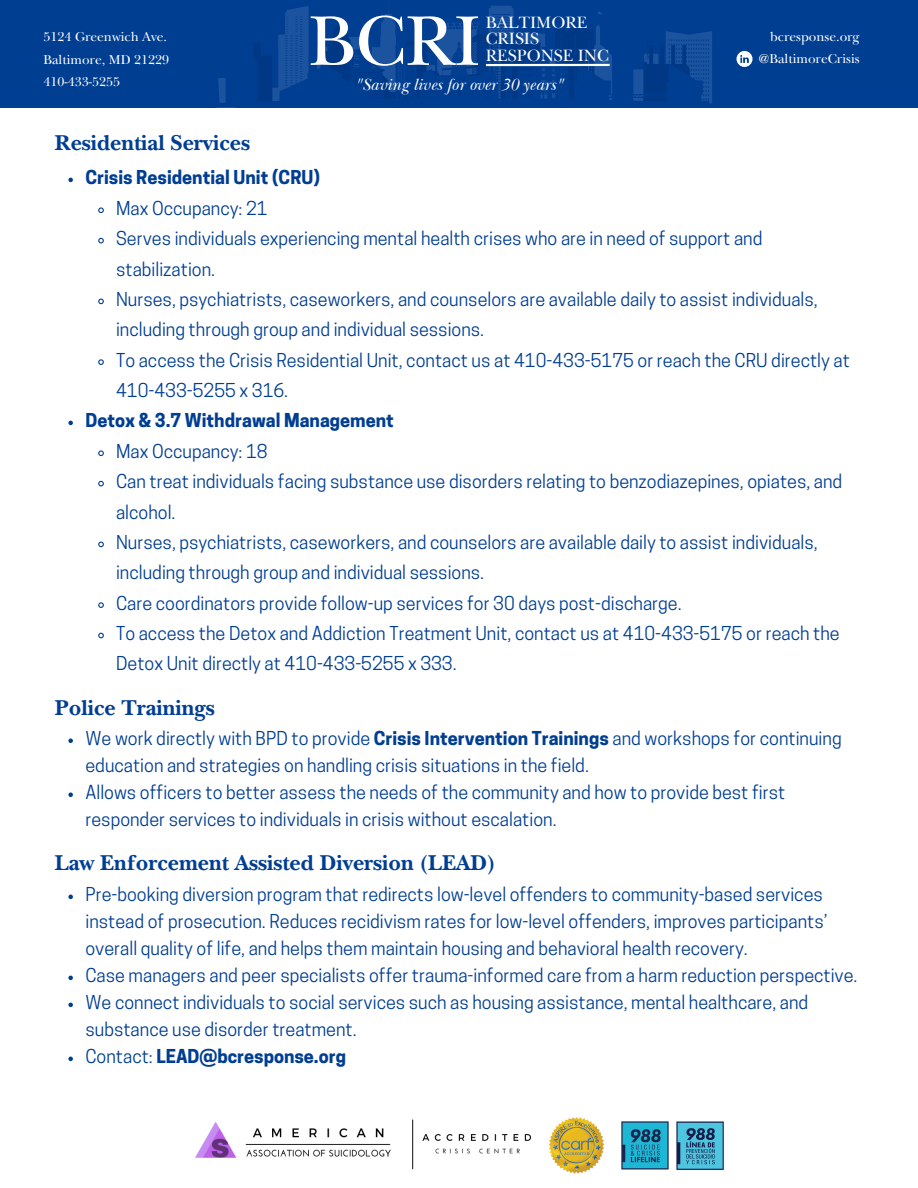
<style>
.page{position:relative;width:918px;height:1188px;background:#fff}
.page>*{position:absolute;margin:0;border:0;box-sizing:border-box;transform-origin:0 0}
.t1{font:73.5px "New Baskerville ITC Pro";color:#fff}
.t2{font:700 22.5px "New Baskerville ITC Pro";color:#003e92}
.t3{font:18px/30.3px "Cooper Hewitt";color:#003e92}
.t4{font:700 18px "Cooper Hewitt";color:#003e92}
.t5{font:17.1px "New Baskerville ITC Pro";color:#fff}
.t6{font:italic 16.8px "New Baskerville ITC Pro";color:#fff}
.t7{font:13.5px "New Baskerville ITC Pro";color:#fff}
.s1{font-weight:700}
.s2{font-weight:400}
</style>
<div class="page">
<div style="left:0;top:0;width:918px;height:107px;background:#003e92"></div>
<svg style="left:218px;top:6px;width:494px;height:98px"></svg>
<hr style="left:486px;top:64px;width:124px;height:2px;background:#fff">
<svg style="left:737px;top:51px;width:16px;height:16px"></svg>
<svg style="left:68px;top:739px;width:5px;height:4px"></svg>
<svg style="left:68px;top:793px;width:5px;height:4px"></svg>
<svg style="left:68px;top:895px;width:5px;height:4px"></svg>
<svg style="left:68px;top:976px;width:5px;height:4px"></svg>
<svg style="left:68px;top:1003px;width:5px;height:4px"></svg>
<svg style="left:68px;top:1057px;width:5px;height:4px"></svg>
<img style="left:549px;top:1118px;width:55px;height:55px">
<img style="left:195px;top:1119px;width:337px;height:51px">
<img style="left:621px;top:1121px;width:103px;height:49px">
<svg style="left:68px;top:178px;width:5px;height:4px"></svg>
<svg style="left:98px;top:207px;width:6px;height:7px"></svg>
<svg style="left:98px;top:237px;width:6px;height:7px"></svg>
<svg style="left:98px;top:298px;width:6px;height:7px"></svg>
<svg style="left:98px;top:359px;width:6px;height:6px"></svg>
<svg style="left:68px;top:421px;width:5px;height:4px"></svg>
<svg style="left:98px;top:450px;width:6px;height:7px"></svg>
<svg style="left:98px;top:480px;width:6px;height:7px"></svg>
<svg style="left:98px;top:541px;width:6px;height:7px"></svg>
<svg style="left:98px;top:602px;width:6px;height:6px"></svg>
<svg style="left:98px;top:632px;width:6px;height:7px"></svg>
<p class="t7" style="left:43px;top:32px;width:125px">5124 Greenwich Ave.</p>
<p class="t7" style="left:43px;top:55px;width:127px">Baltimore, MD 21229</p>
<p class="t7" style="left:43px;top:77px;width:78px">410-433-5255</p>
<p class="t2" style="left:55px;top:134px;width:197px">Residential Services</p>
<p class="t1" style="left:309px;top:15px;width:173px">BCRI</p>
<p class="t5" style="left:486px;top:16px;width:103px">BALTIMORE</p>
<p class="t5" style="left:486px;top:33px;width:55px">CRISIS</p>
<p class="t5" style="left:486px;top:49px;width:124px">RESPONSE INC</p>
<p class="t6" style="left:354px;top:79px;width:211px">"Saving lives for over 30 years"</p>
<p class="t7" style="left:770px;top:32px;width:91px">bcresponse.org</p>
<p class="t7" style="left:758px;top:54px;width:103px">@BaltimoreCrisis</p>
<p class="t4" style="left:86px;top:171px;width:236px">Crisis Residential Unit (CRU)</p>
<p class="t3" style="left:116px;top:195px;width:153px">Max Occupancy: 21</p>
<p class="t3" style="left:116px;top:225px;width:648px">Serves individuals experiencing mental health crises who are in need of support and stabilization.</p>
<p class="t3" style="left:116px;top:286px;width:703px">Nurses, psychiatrists, caseworkers, and counselors are available daily to assist individuals, including through group and individual sessions.</p>
<p class="t3" style="left:116px;top:347px;width:735px">To access the Crisis Residential Unit, contact us at 410-433-5175 or reach the CRU directly at<br>410-433-5255 x 316.</p>
<p class="t4" style="left:86px;top:414px;width:310px">Detox &amp; 3.7 Withdrawal Management</p>
<p class="t3" style="left:116px;top:438px;width:153px">Max Occupancy: 18</p>
<p class="t3" style="left:116px;top:468px;width:728px">Can treat individuals facing substance use disorders relating to benzodiazepines, opiates, and alcohol.</p>
<p class="t3" style="left:116px;top:529px;width:703px">Nurses, psychiatrists, caseworkers, and counselors are available daily to assist individuals, including through group and individual sessions.</p>
<p class="t3" style="left:116px;top:590px;width:567px">Care coordinators provide follow-up services for 30 days post-discharge.</p>
<p class="t3" style="left:116px;top:620px;width:725px">To access the Detox and Addiction Treatment Unit, contact us at 410-433-5175 or reach the<br>Detox Unit directly at 410-433-5255 x 333.</p>
<p class="t2" style="left:55px;top:699px;width:161px">Police Trainings</p>
<p class="t3" style="left:86px;top:727px;width:758px;line-height:27px">We work directly with BPD to provide <span class="s1">Crisis Intervention Trainings</span> and workshops for continuing education and strategies on handling crisis situations in the field.</p>
<p class="t3" style="left:86px;top:781px;width:701px;line-height:27px">Allows officers to better assess the needs of the community and how to provide best first responder services to individuals in crisis without escalation.</p>
<p class="t2" style="left:55px;top:855px;width:442px">Law Enforcement Assisted Diversion (LEAD)</p>
<p class="t3" style="left:86px;top:883px;width:744px;line-height:27px">Pre-booking diversion program that redirects low-level offenders to community-based services instead of prosecution. Reduces recidivism rates for low-level offenders, improves participants’ overall quality of life, and helps them maintain housing and behavioral health recovery.</p>
<p class="t3" style="left:86px;top:963px;width:774px">Case managers and peer specialists offer trauma-informed care from a harm reduction perspective.</p>
<p class="t3" style="left:86px;top:991px;width:724px;line-height:27px">We connect individuals to social services such as housing assistance, mental healthcare, and substance use disorder treatment.</p>
<p class="t4" style="left:86px;top:1050px;width:262px"><span class="s2">Contact:</span> LEAD@bcresponse.org</p>
</div>
